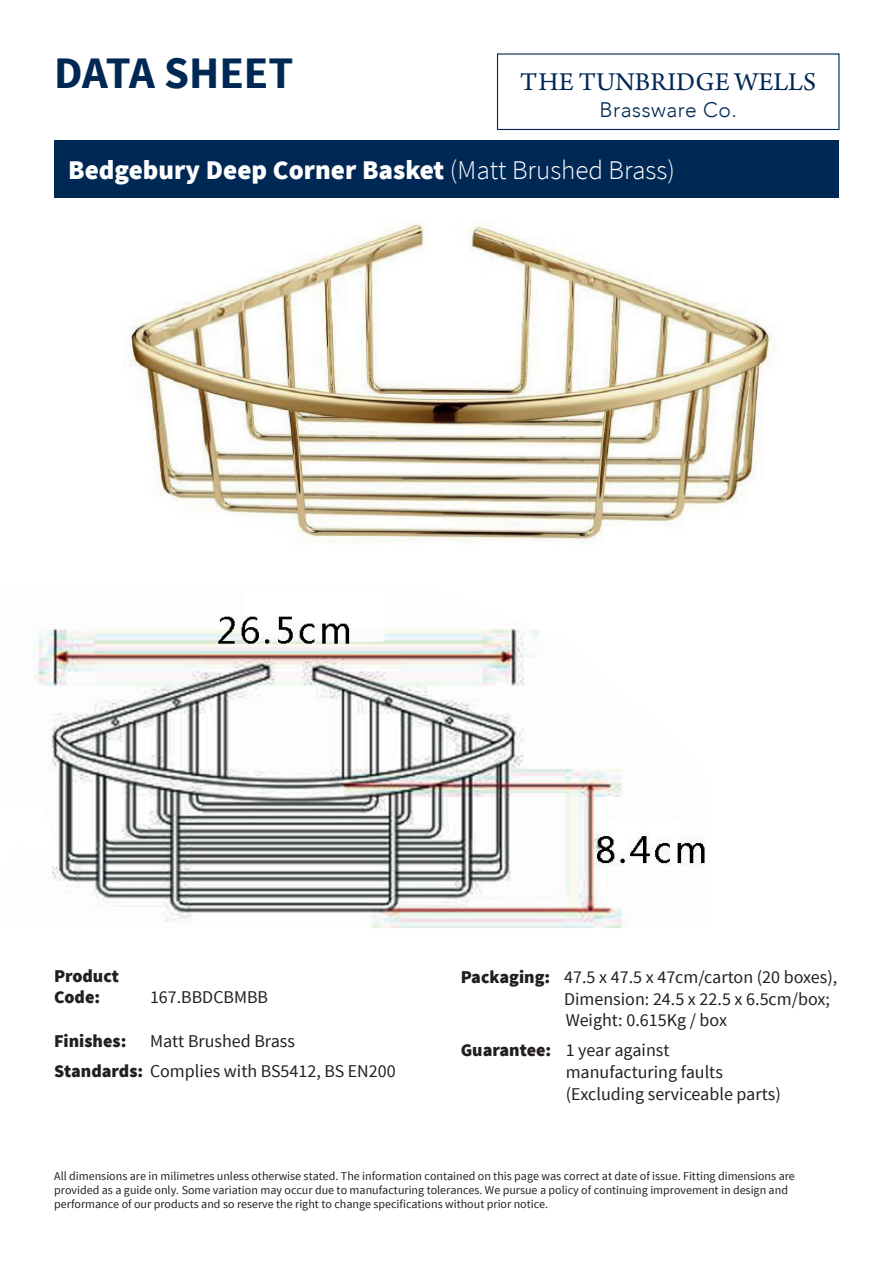
<style>
.page{position:relative;width:893px;height:1263px;background:#fff}
.page>*{position:absolute;margin:0;border:0;box-sizing:border-box;transform-origin:0 0}
.t1{font:700 45px "Source Sans Pro";color:#002854}
.t2{font:900 27px "Source Sans Pro";color:#fff}
.t3{font:27px "Arno Pro";color:#002854}
.t4{font:300 21px "Avenir";letter-spacing:.025em;color:#002854}
.t5{font:18px/21.6px "Source Sans Pro";color:#231f20}
.t6{font:900 18px/21.6px "Source Sans Pro";color:#231f20}
.t7{font:12px/14.4px "Source Sans Pro";color:#231f20}
.s1{font-weight:300}
.s2{font-weight:900}
</style>
<div class="page">
<div style="left:54px;top:140px;width:785px;height:58px;background:#002854"></div>
<div style="left:497px;top:53px;width:342px;height:77px;border:1px solid #002854"></div>
<img style="left:124px;top:223px;width:653px;height:320px">
<img style="left:35px;top:616px;width:670px;height:312px">
<h1 class="t1" style="left:54px;top:44px;width:241px">DATA SHEET</h1>
<h2 class="t3" style="left:520px;top:67px;width:297px">THE TUNBRIDGE WELLS</h2>
<h3 class="t4" style="left:599px;top:98px;width:139px">Brassware Co.</h3>
<h2 class="t2" style="left:68px;top:153px;width:608px">Bedgebury Deep Corner Basket <span class="s1">(Matt Brushed Brass)</span></h2>
<h3 class="t6" style="left:54px;top:966px;width:67px">Product<br>Code:</h3>
<h3 class="t5" style="left:150px;top:987px;width:119px">167.BBDCBMBB</h3>
<h3 class="t6" style="left:54px;top:1030px;width:74px">Finishes:</h3>
<h3 class="t5" style="left:54px;top:1026px;width:343px;line-height:30.2px;text-align:center">Matt Brushed Brass<br><span class="s2">Standards:</span> Complies with BS5412, BS EN200</h3>
<h3 class="t5" style="left:564px;top:966px;width:275px;text-indent:-104px"><span class="s2">Packaging:</span> 47.5 x 47.5 x 47cm/carton (20 boxes),<br>Dimension: 24.5 x 22.5 x 6.5cm/box;<br>Weight: 0.615Kg / box</h3>
<h3 class="t5" style="left:566px;top:1040px;width:217px;text-indent:-105px"><span class="s2">Guarantee:</span> 1 year against manufacturing faults (Excluding serviceable parts)</h3>
<p class="t7" style="left:54px;top:1168px;width:742px">All dimensions are in milimetres unless otherwise stated. The information contained on this page was correct at date of issue. Fitting dimensions are provided as a guide only. Some variation may occur due to manufacturing tolerances. We pursue a policy of continuing improvement in design and performance of our products and so reserve the right to change specifications without prior notice.</p>
</div>
